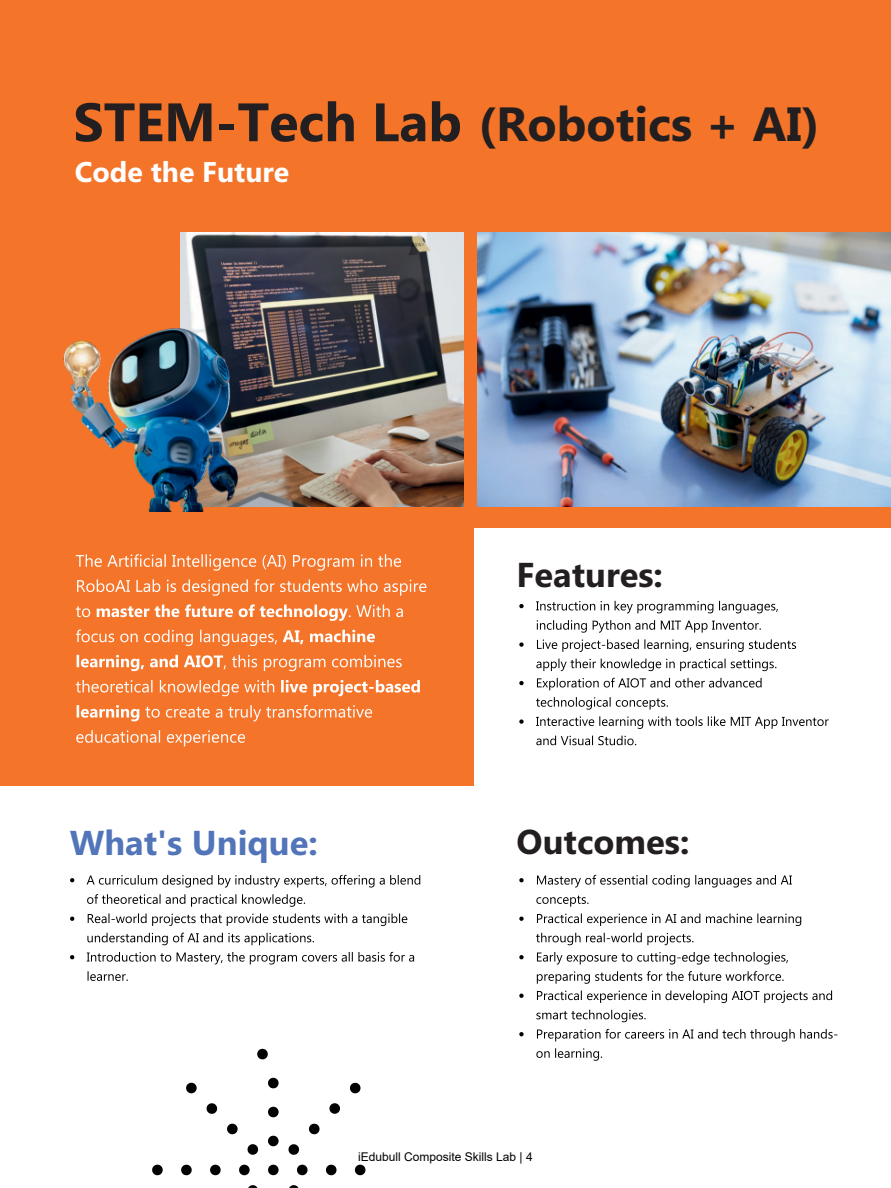
<style>
.page{position:relative;width:891px;height:1188px;background:#fff}
.page>*{position:absolute;margin:0;border:0;box-sizing:border-box;transform-origin:0 0}
.t1{font:700 48px "Ebrima";color:#231f20}
.t2{font:700 34.5px "Ebrima";color:#231f20}
.t3{font:700 34.5px "Ebrima";color:#5275ba}
.t4{font:700 28.5px "Ebrima";color:#fff}
.t5{font:12px "Arial";color:#000}
.s1{font-size:54px}
</style>
<div class="page">
<div style="left:435px;top:0;width:456px;height:528px;background:#f47429"></div>
<div style="left:0;top:0;width:473px;height:786px;background:#f47429"></div>
<img style="left:181px;top:233px;width:282px;height:274px">
<img style="left:63px;top:294px;width:197px;height:217px">
<svg style="left:76px;top:554px;width:325px;height:17px"></svg>
<svg style="left:77px;top:579px;width:349px;height:17px"></svg>
<svg style="left:76px;top:606px;width:14px;height:11px"></svg>
<svg style="left:97px;top:604px;width:306px;height:17px"></svg>
<svg style="left:76px;top:630px;width:201px;height:16px"></svg>
<svg style="left:283px;top:630px;width:92px;height:14px"></svg>
<svg style="left:77px;top:655px;width:325px;height:16px"></svg>
<svg style="left:76px;top:680px;width:198px;height:16px"></svg>
<svg style="left:281px;top:680px;width:139px;height:16px"></svg>
<svg style="left:77px;top:705px;width:62px;height:16px"></svg>
<svg style="left:145px;top:705px;width:227px;height:16px"></svg>
<svg style="left:76px;top:730px;width:169px;height:16px"></svg>
<svg style="left:519px;top:604px;width:5px;height:4px"></svg>
<svg style="left:536px;top:601px;width:242px;height:12px"></svg>
<svg style="left:537px;top:620px;width:224px;height:13px"></svg>
<svg style="left:519px;top:642px;width:5px;height:5px"></svg>
<svg style="left:537px;top:639px;width:259px;height:13px"></svg>
<svg style="left:536px;top:659px;width:240px;height:12px"></svg>
<svg style="left:519px;top:681px;width:5px;height:4px"></svg>
<svg style="left:537px;top:678px;width:225px;height:12px"></svg>
<svg style="left:536px;top:697px;width:132px;height:13px"></svg>
<svg style="left:519px;top:719px;width:5px;height:5px"></svg>
<svg style="left:536px;top:716px;width:293px;height:13px"></svg>
<svg style="left:536px;top:736px;width:100px;height:9px"></svg>
<svg style="left:70px;top:878px;width:4px;height:4px"></svg>
<svg style="left:87px;top:875px;width:333px;height:13px"></svg>
<svg style="left:87px;top:894px;width:218px;height:13px"></svg>
<svg style="left:70px;top:917px;width:4px;height:4px"></svg>
<svg style="left:88px;top:914px;width:319px;height:12px"></svg>
<svg style="left:87px;top:933px;width:227px;height:12px"></svg>
<svg style="left:70px;top:955px;width:4px;height:4px"></svg>
<svg style="left:87px;top:952px;width:327px;height:13px"></svg>
<svg style="left:88px;top:971px;width:40px;height:10px"></svg>
<svg style="left:519px;top:878px;width:5px;height:4px"></svg>
<svg style="left:537px;top:875px;width:255px;height:13px"></svg>
<svg style="left:536px;top:895px;width:53px;height:12px"></svg>
<svg style="left:519px;top:917px;width:5px;height:4px"></svg>
<svg style="left:537px;top:914px;width:264px;height:12px"></svg>
<svg style="left:536px;top:933px;width:158px;height:12px"></svg>
<svg style="left:519px;top:955px;width:5px;height:4px"></svg>
<svg style="left:537px;top:952px;width:251px;height:13px"></svg>
<svg style="left:537px;top:971px;width:247px;height:13px"></svg>
<svg style="left:519px;top:994px;width:5px;height:4px"></svg>
<svg style="left:537px;top:991px;width:295px;height:12px"></svg>
<svg style="left:536px;top:1010px;width:110px;height:12px"></svg>
<svg style="left:519px;top:1032px;width:5px;height:4px"></svg>
<svg style="left:537px;top:1029px;width:301px;height:13px"></svg>
<svg style="left:536px;top:1048px;width:66px;height:13px"></svg>
<svg style="left:257px;top:1049px;width:11px;height:10px"></svg>
<svg style="left:268px;top:1078px;width:11px;height:10px"></svg>
<svg style="left:268px;top:1107px;width:11px;height:10px"></svg>
<svg style="left:268px;top:1136px;width:11px;height:10px"></svg>
<svg style="left:355px;top:1165px;width:10px;height:10px"></svg>
<svg style="left:326px;top:1165px;width:11px;height:10px"></svg>
<svg style="left:297px;top:1165px;width:11px;height:10px"></svg>
<svg style="left:239px;top:1165px;width:11px;height:10px"></svg>
<svg style="left:210px;top:1165px;width:11px;height:10px"></svg>
<svg style="left:181px;top:1165px;width:11px;height:10px"></svg>
<svg style="left:152px;top:1165px;width:11px;height:10px"></svg>
<svg style="left:350px;top:1083px;width:11px;height:10px"></svg>
<svg style="left:329px;top:1103px;width:11px;height:11px"></svg>
<svg style="left:309px;top:1124px;width:11px;height:10px"></svg>
<svg style="left:288px;top:1144px;width:11px;height:11px"></svg>
<svg style="left:248px;top:1185px;width:9px;height:3px"></svg>
<svg style="left:289px;top:1185px;width:9px;height:3px"></svg>
<svg style="left:268px;top:1165px;width:11px;height:10px"></svg>
<svg style="left:248px;top:1144px;width:10px;height:11px"></svg>
<svg style="left:227px;top:1124px;width:11px;height:10px"></svg>
<svg style="left:207px;top:1103px;width:10px;height:11px"></svg>
<svg style="left:186px;top:1083px;width:11px;height:10px"></svg>
<img style="left:478px;top:233px;width:413px;height:274px">
<h1 class="t1" style="left:73px;top:106px;width:748px"><span class="s1">STEM-Tech Lab</span> (Robotics + AI)</h1>
<h3 class="t4" style="left:75px;top:161px;width:216px">Code the Future</h3>
<h2 class="t2" style="left:517px;top:562px;width:148px">Features:</h2>
<h2 class="t3" style="left:70px;top:830px;width:250px">What's Unique:</h2>
<h2 class="t2" style="left:517px;top:829px;width:174px">Outcomes:</h2>
<p class="t5" style="left:358px;top:1148px;width:176px">iEdubull Composite Skills Lab | 4</p>
</div>
